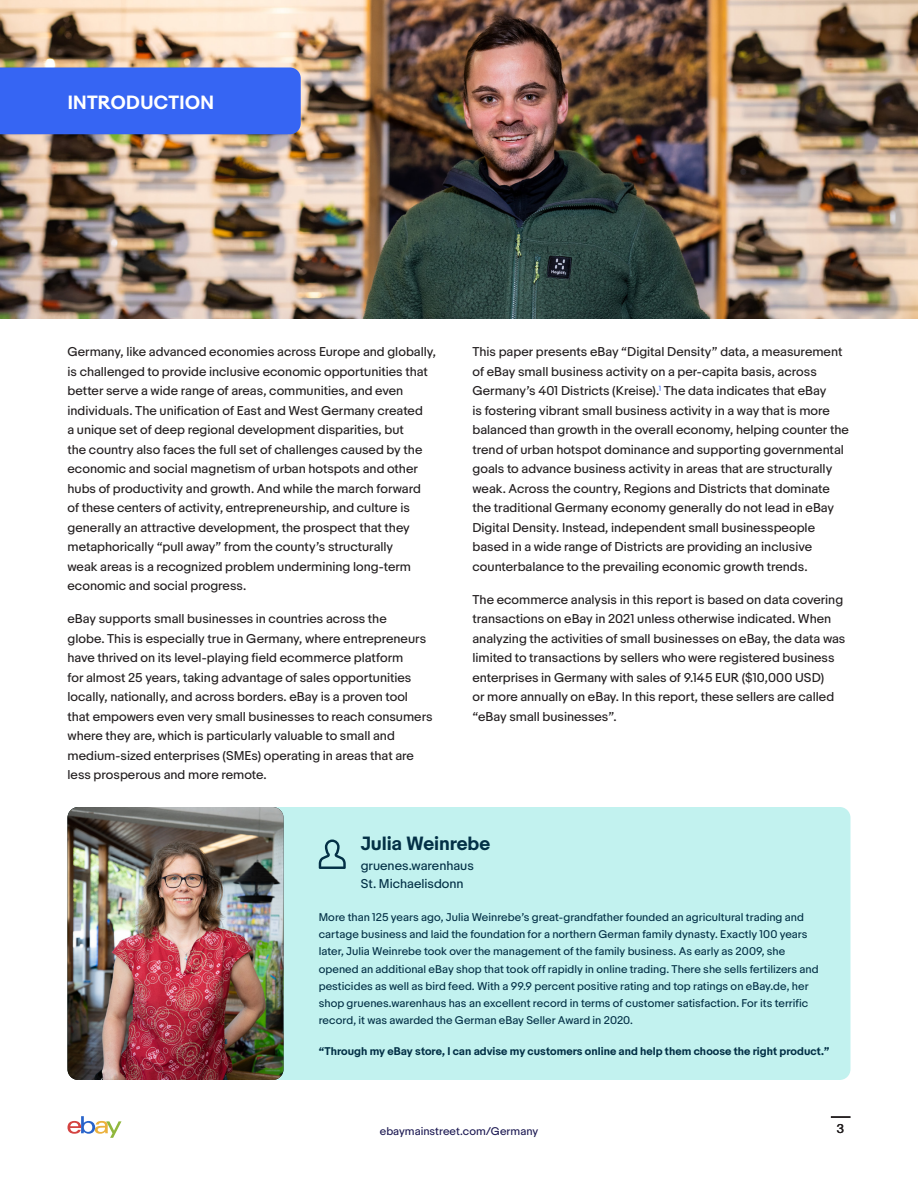
<style>
.page{position:relative;width:918px;height:1188px;background:#fff}
.page>*{position:absolute;margin:0;border:0;box-sizing:border-box;transform-origin:0 0}
.t1{font:700 18px "Market Sans";letter-spacing:-.01em;color:#033046}
.Eyebrow{font:700 18px "Market Sans";letter-spacing:.02em;color:#fff}
.Body{font:12px/19.5px "Market Sans";color:#231f20}
.Body-2{font:12px "Market Sans";color:#033046}
.Seller_Buyer_Quote{font:10.5px/17.2px "Market Sans";letter-spacing:.005em;color:#033046}
.Seller_Buyer_Quote-2{font:700 10.5px "Market Sans";color:#033046}
.t2{font:10.5px "Market Sans";letter-spacing:.005em;color:#1e1b54}
</style>
<div class="page">
<svg style="left:68px;top:1116px;width:54px;height:22px"></svg>
<svg style="left:831px;top:1116px;width:19px;height:2px"></svg>
<img style="left:0;top:0;width:918px;height:319px">
<div style="left:0;top:68px;width:301px;height:66px;background:#3665f3"></div>
<div style="left:68px;top:807px;width:782px;height:273px;background:#c2f2ef;border-radius:11px"></div>
<img style="left:68px;top:807px;width:216px;height:273px">
<svg style="left:319px;top:840px;width:27px;height:29px"></svg>
<p class="Eyebrow" style="left:68px;top:92px;width:148px">INTRODUCTION</p>
<p class="Body" style="left:68px;top:342px;width:370px">Germany, like advanced economies across Europe and globally, is challenged to provide inclusive economic opportunities that better serve a wide range of areas, communities, and even individuals. The unification of East and West Germany created<br>a unique set of deep regional development disparities, but<br>the country also faces the full set of challenges caused by the economic and social magnetism of urban hotspots and other hubs of productivity and growth. And while the march forward<br>of these centers of activity, entrepreneurship, and culture is generally an attractive development, the prospect that they metaphorically “pull away” from the county’s structurally<br>weak areas is a recognized problem undermining long-term economic and social progress.</p>
<p class="Body" style="left:68px;top:609px;width:367px">eBay supports small businesses in countries across the<br>globe. This is especially true in Germany, where entrepreneurs have thrived on its level-playing field ecommerce platform<br>for almost 25 years, taking advantage of sales opportunities locally, nationally, and across borders. eBay is a proven tool that empowers even very small businesses to reach consumers where they are, which is particularly valuable to small and medium-sized enterprises (SMEs) operating in areas that are less prosperous and more remote.</p>
<p class="Body" style="left:472px;top:342px;width:378px">This paper presents eBay “Digital Density” data, a measurement of eBay small business activity on a per-capita basis, across Germany’s 401 Districts (Kreise).<sup>1</sup> The data indicates that eBay<br>is fostering vibrant small business activity in a way that is more balanced than growth in the overall economy, helping counter the trend of urban hotspot dominance and supporting governmental goals to advance business activity in areas that are structurally weak. Across the country, Regions and Districts that dominate the traditional Germany economy generally do not lead in eBay Digital Density. Instead, independent small businesspeople based in a wide range of Districts are providing an inclusive counterbalance to the prevailing economic growth trends.</p>
<p class="Body" style="left:472px;top:590px;width:374px">The ecommerce analysis in this report is based on data covering transactions on eBay in 2021 unless otherwise indicated. When analyzing the activities of small businesses on eBay, the data was limited to transactions by sellers who were registered business enterprises in Germany with sales of 9.145 EUR ($10,000 USD)<br>or more annually on eBay. In this report, these sellers are called “eBay small businesses”.</p>
<h2 class="t1" style="left:361px;top:833px;width:131px">Julia Weinrebe</h2>
<p class="Body-2" style="left:361px;top:858px;width:115px">gruenes.warenhaus</p>
<p class="Body-2" style="left:361px;top:876px;width:104px">St. Michaelisdonn</p>
<p class="Seller_Buyer_Quote" style="left:319px;top:909px;width:501px">More than 125 years ago, Julia Weinrebe’s great-grandfather founded an agricultural trading and cartage business and laid the foundation for a northern German family dynasty. Exactly 100 years later, Julia Weinrebe took over the management of the family business. As early as 2009, she opened an additional eBay shop that took off rapidly in online trading. There she sells fertilizers and pesticides as well as bird feed. With a 99.9 percent positive rating and top ratings on eBay.de, her shop gruenes.warenhaus has an excellent record in terms of customer satisfaction. For its terrific record, it was awarded the German eBay Seller Award in 2020.</p>
<p class="Seller_Buyer_Quote-2" style="left:319px;top:1045px;width:512px">“Through my eBay store, I can advise my customers online and help them choose the right product.”</p>
<p class="t2" style="left:380px;top:1125px;width:160px">ebaymainstreet.com/Germany</p>
<p class="Body" style="left:837px;top:1120px;width:9px">3</p>
</div>
